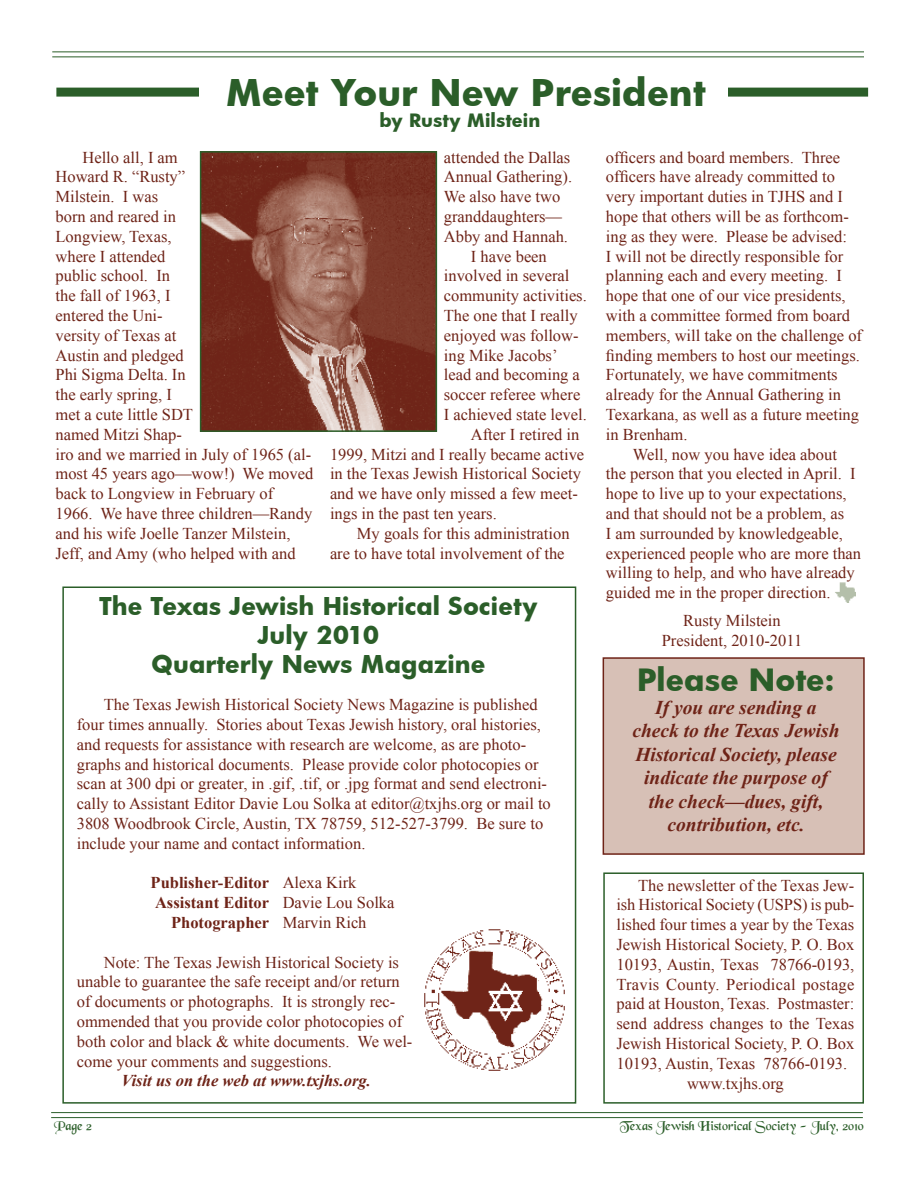
<style>
.page{position:relative;width:918px;height:1188px;background:#fff}
.page>*{position:absolute;margin:0;border:0;box-sizing:border-box;transform-origin:0 0}
.t1{font:700 36px "Futura";color:#2b5e29}
.t2{font:700 30px "Futura";letter-spacing:.005em;color:#2b5e29}
.t3{font:700 24px/28.8px "Futura";color:#2b5e29;text-align:center}
.t4{font:italic 700 19.5px/23.4px "Times New Roman";color:#6e2317;text-align:center}
.t5{font:700 18px "Futura";color:#2b5e29}
.t6{font:16.5px/19.8px "Times New Roman";color:#6e2317}
.t7{font:700 16.5px "Times New Roman";color:#6e2317}
.t8{font:italic 700 16.5px "Times New Roman";color:#6e2317}
.t9{font:13.5px "Black Chancery";color:#2b5e29}
.s1{font-weight:400}
</style>
<div class="page">
<hr style="left:52px;top:51px;width:812px;height:1px;background:#2b5e29">
<hr style="left:52px;top:56px;width:812px;height:1px;background:#2b5e29">
<hr style="left:51px;top:1112px;width:812px;height:1px;background:#2b5e29">
<hr style="left:51px;top:1117px;width:812px;height:1px;background:#2b5e29">
<div style="left:56px;top:88px;width:812px;height:9px;background:#2b5e29"></div>
<div style="left:200px;top:87px;width:528px;height:11px;background:#fff"></div>
<div style="left:62px;top:586px;width:514px;height:518px;border:2px solid #2b5e29"></div>
<img style="left:424px;top:929px;width:141px;height:142px">
<div style="left:603px;top:872px;width:261px;height:232px;border:2px solid #2b5e29"></div>
<img style="left:203px;top:154px;width:231px;height:275px">
<div style="left:200px;top:151px;width:237px;height:281px;border:2px solid #2b5e29"></div>
<div style="left:603px;top:657px;width:262px;height:198px;background:#d7c0b6;border:2px solid #6e2317"></div>
<img style="left:835px;top:583px;width:20px;height:20px">
<h1 class="t1" style="left:226px;top:67px;width:481px">Meet Your New President</h1>
<p class="t5" style="left:379px;top:108px;width:162px">by Rusty Milstein</p>
<p class="t6" style="left:56px;top:147px;width:259px;text-indent:27px">Hello all, I am<br>Howard R. “Rusty”<br>Milstein. I was<br>born and reared in<br>Longview, Texas,<br>where I attended<br>public school. In<br>the fall of 1963, I<br>entered the Uni-<br>versity of Texas at<br>Austin and pledged<br>Phi Sigma Delta. In<br>the early spring, I<br>met a cute little SDT<br>named Mitzi Shap-<br>iro and we married in July of 1965 (al&shy;most 45 years ago—wow!) We moved back to Longview in February of<br>1966. We have three children—Randy and his wife Joelle Tanzer Milstein,<br>Jeff, and Amy (who helped with and</p>
<p class="t6" style="left:444px;top:147px;width:128px">attended the Dallas</p>
<p class="t6" style="left:444px;top:167px;width:130px">Annual Gathering).</p>
<p class="t6" style="left:444px;top:186px;width:118px">We also have two</p>
<p class="t6" style="left:444px;top:206px;width:120px">granddaughters—</p>
<p class="t6" style="left:444px;top:226px;width:126px">Abby and Hannah.</p>
<p class="t6" style="left:471px;top:246px;width:78px">I have been</p>
<p class="t6" style="left:444px;top:266px;width:127px">involved in several</p>
<p class="t6" style="left:444px;top:285px;width:145px">community activities.</p>
<p class="t6" style="left:444px;top:305px;width:135px">The one that I really</p>
<p class="t6" style="left:444px;top:325px;width:136px">enjoyed was follow-</p>
<p class="t6" style="left:444px;top:345px;width:115px">ing Mike Jacobs’</p>
<p class="t6" style="left:444px;top:365px;width:138px">lead and becoming a</p>
<p class="t6" style="left:444px;top:384px;width:138px">soccer referee where</p>
<p class="t6" style="left:444px;top:404px;width:144px">I achieved state level.</p>
<p class="t6" style="left:471px;top:424px;width:110px">After I retired in</p>
<p class="t6" style="left:330px;top:444px;width:256px">1999, Mitzi and I really became active</p>
<p class="t6" style="left:330px;top:464px;width:253px">in the Texas Jewish Historical Society</p>
<p class="t6" style="left:330px;top:483px;width:249px">and we have only missed a few meet-</p>
<p class="t6" style="left:330px;top:503px;width:168px">ings in the past ten years.</p>
<p class="t6" style="left:357px;top:523px;width:214px">My goals for this administration</p>
<p class="t6" style="left:330px;top:543px;width:236px">are to have total involvement of the</p>
<h3 class="t3" style="left:99px;top:591px;width:440px">The Texas Jewish Historical Society<br>July 2010<br>Quarterly News Magazine</h3>
<p class="t6" style="left:77px;top:695px;width:476px;text-indent:27px">The Texas Jewish Historical Society News Magazine is published four times annually. Stories about Texas Jewish history, oral histories, and requests for assistance with research are welcome, as are photo&shy;graphs and historical documents. Please provide color photocopies or scan at 300 dpi or greater, in .gif, .tif, or .jpg format and send electroni&shy;cally to Assistant Editor Davie Lou Solka at editor@txjhs.org or mail to 3808 Woodbrook Circle, Austin, TX 78759, 512-527-3799. Be sure to include your name and contact information.</p>
<p class="t7" style="left:151px;top:871px;width:207px">Publisher-Editor <span class="s1">Alexa Kirk</span></p>
<p class="t7" style="left:155px;top:891px;width:241px">Assistant Editor <span class="s1">Davie Lou Solka</span></p>
<p class="t7" style="left:171px;top:911px;width:197px">Photographer <span class="s1">Marvin Rich</span></p>
<p class="t6" style="left:77px;top:952px;width:337px;text-indent:27px">Note: The Texas Jewish Historical Society is unable to guarantee the safe receipt and/or return of documents or photographs. It is strongly rec&shy;ommended that you provide color photocopies of both color and black &amp; white documents. We wel&shy;come your comments and suggestions.</p>
<p class="t8" style="left:122px;top:1069px;width:251px">Visit us on the web at www.txjhs.org.</p>
<p class="t6" style="left:606px;top:147px;width:236px">officers and board members. Three</p>
<p class="t6" style="left:606px;top:167px;width:231px">officers have already committed to</p>
<p class="t6" style="left:606px;top:186px;width:239px">very important duties in TJHS and I</p>
<p class="t6" style="left:606px;top:206px;width:244px">hope that others will be as forthcom-</p>
<p class="t6" style="left:606px;top:226px;width:243px">ing as they were. Please be advised:</p>
<p class="t6" style="left:606px;top:246px;width:239px">I will not be directly responsible for</p>
<p class="t6" style="left:606px;top:266px;width:237px">planning each and every meeting. I</p>
<p class="t6" style="left:606px;top:285px;width:241px">hope that one of our vice presidents,</p>
<p class="t6" style="left:606px;top:305px;width:246px">with a committee formed from board</p>
<p class="t6" style="left:606px;top:325px;width:258px">members, will take on the challenge of</p>
<p class="t6" style="left:606px;top:345px;width:255px">finding members to host our meetings.</p>
<p class="t6" style="left:606px;top:365px;width:233px">Fortunately, we have commitments</p>
<p class="t6" style="left:606px;top:384px;width:237px">already for the Annual Gathering in</p>
<p class="t6" style="left:606px;top:404px;width:255px">Texarkana, as well as a future meeting</p>
<p class="t6" style="left:606px;top:424px;width:83px">in Brenham.</p>
<p class="t6" style="left:633px;top:444px;width:205px">Well, now you have idea about</p>
<p class="t6" style="left:606px;top:464px;width:251px">the person that you elected in April. I</p>
<p class="t6" style="left:606px;top:483px;width:242px">hope to live up to your expectations,</p>
<p class="t6" style="left:606px;top:503px;width:240px">and that should not be a problem, as</p>
<p class="t6" style="left:606px;top:523px;width:238px">I am surrounded by knowledgeable,</p>
<p class="t6" style="left:606px;top:543px;width:257px">experienced people who are more than</p>
<p class="t6" style="left:606px;top:563px;width:250px">willing to help, and who have already</p>
<p class="t6" style="left:606px;top:582px;width:226px">guided me in the proper direction.</p>
<p class="t6" style="left:662px;top:610px;width:142px;text-align:center">Rusty Milstein<br>President, 2010-2011</p>
<h2 class="t2" style="left:637px;top:658px;width:199px">Please Note:</h2>
<p class="t4" style="left:632px;top:695px;width:209px">If you are sending a check to the Texas Jewish<br>Historical Society, please indicate the purpose of the check—dues, gift, contribution, etc.</p>
<p class="t6" style="left:638px;top:875px;width:218px">The newsletter of the Texas Jew-</p>
<p class="t6" style="left:616px;top:895px;width:239px">ish Historical Society (USPS) is pub-</p>
<p class="t6" style="left:616px;top:915px;width:239px">lished four times a year by the Texas</p>
<p class="t6" style="left:616px;top:934px;width:239px">Jewish Historical Society, P. O. Box</p>
<p class="t6" style="left:616px;top:954px;width:239px">10193, Austin, Texas 78766-0193,</p>
<p class="t6" style="left:616px;top:974px;width:240px">Travis County. Periodical postage</p>
<p class="t6" style="left:616px;top:994px;width:239px">paid at Houston, Texas. Postmaster:</p>
<p class="t6" style="left:616px;top:1014px;width:239px">send address changes to the Texas</p>
<p class="t6" style="left:616px;top:1033px;width:239px">Jewish Historical Society, P. O. Box</p>
<p class="t6" style="left:616px;top:1053px;width:232px">10193, Austin, Texas 78766-0193.</p>
<p class="t6" style="left:687px;top:1073px;width:98px">www.txjhs.org</p>
<p class="t9" style="left:54px;top:1119px;width:39px">Page 2</p>
<p class="t9" style="left:620px;top:1119px;width:246px">Texas Jewish Historical Society - July, 2010</p>
</div>
